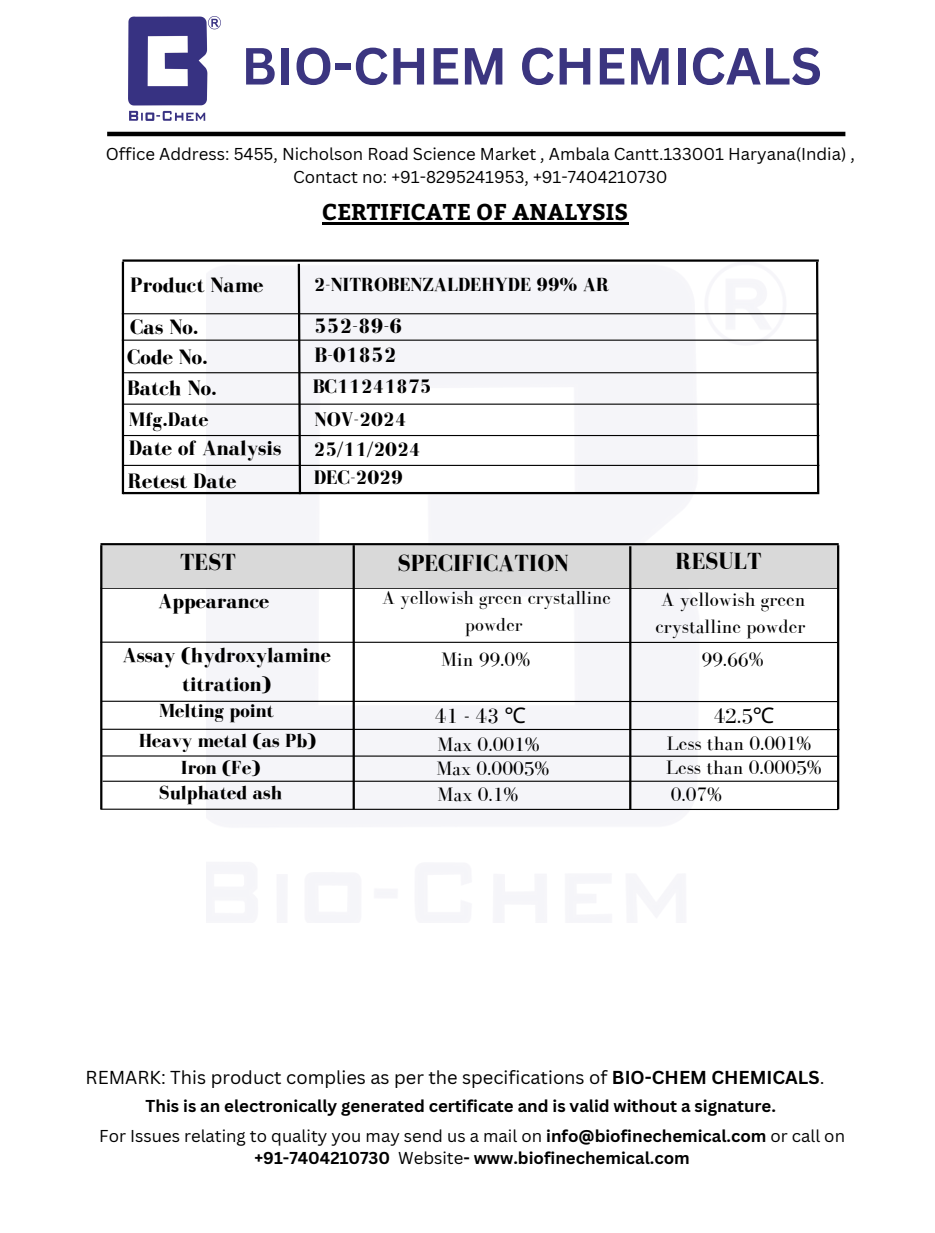
<style>
.page{position:relative;width:935px;height:1233px;background:#fff}
.page>*{position:absolute;margin:0;border:0;box-sizing:border-box;transform-origin:0 0}
.t1{font:700 51px "Canva Sans";color:#3b3580}
.t2{font:700 24px "Bodoni FLF";color:#000}
.t3{font:700 22.8px "Bitter";color:#000}
.t4{font:700 21.45px "Bodoni FLF";color:#000}
.t5{font:21.45px "Bodoni FLF";color:#000}
.t6{font:700 21px/29.2px "Bodoni FLF";color:#000;text-align:center}
.t7{font:700 20.1px "Bodoni FLF";color:#000}
.t8{font:19.95px/27px "Bodoni FLF";color:#000}
.t9{font:700 19.5px "Bodoni FLF";color:#000}
.t10{font:19.5px/27px "Bodoni FLF";color:#000;text-align:center}
.t11{font:18.3px "Canva Sans";color:#000}
.t12{font:700 16.8px/22.5px "Canva Sans";color:#000;text-align:center}
.t13{font:16.8px/22.5px "Canva Sans";color:#000;text-align:center}
.s1{font-family:"Noto Sans"}
.s2{font-weight:700}
.s3{font-weight:400}
</style>
<div class="page">
<hr style="left:107px;top:132px;width:738px;height:4px;background:#000">
<img style="left:128px;top:17px;width:93px;height:103px">
<hr style="left:322px;top:222px;width:306px;height:3px;background:#000">
<img style="left:207px;top:314px;width:579px;height:497px">
<hr style="left:100px;top:588px;width:739px;height:1px;background:#000">
<hr style="left:100px;top:543px;width:739px;height:2px;background:#000">
<div style="left:103px;top:546px;width:736px;height:42px;background:#d9d9d9"></div>
<hr style="left:122px;top:313px;width:696px;height:1px;background:#000">
<hr style="left:122px;top:340px;width:696px;height:1px;background:#000">
<hr style="left:122px;top:372px;width:697px;height:1px;background:#000">
<hr style="left:123px;top:404px;width:696px;height:1px;background:#000">
<hr style="left:123px;top:435px;width:696px;height:1px;background:#000">
<hr style="left:123px;top:465px;width:696px;height:1px;background:#000">
<hr style="left:123px;top:492px;width:696px;height:2px;background:#000">
<hr style="left:122px;top:262px;width:2px;height:232px;background:#000">
<svg style="left:815px;top:262px;width:5px;height:232px"></svg>
<svg style="left:297px;top:263px;width:5px;height:233px"></svg>
<hr style="left:122px;top:259px;width:697px;height:3px;background:#000">
<hr style="left:837px;top:545px;width:2px;height:264px;background:#000">
<hr style="left:100px;top:545px;width:2px;height:264px;background:#000">
<hr style="left:100px;top:642px;width:738px;height:1px;background:#000">
<hr style="left:101px;top:755px;width:738px;height:2px;background:#000">
<hr style="left:629px;top:546px;width:2px;height:263px;background:#000">
<hr style="left:353px;top:545px;width:2px;height:264px;background:#000">
<hr style="left:101px;top:701px;width:738px;height:1px;background:#000">
<hr style="left:102px;top:729px;width:737px;height:1px;background:#000">
<hr style="left:103px;top:781px;width:735px;height:1px;background:#000">
<hr style="left:100px;top:809px;width:738px;height:1px;background:#000">
<p class="t1" style="left:241px;top:30px;width:582px">BIO-CHEM CHEMICALS</p>
<h1 class="t13" style="left:106px;top:143px;width:751px">Office Address: 5455, Nicholson Road Science Market , Ambala Cantt.133001 Haryana(India) ,<br>Contact no: +91-8295241953, +91-7404210730</h1>
<h4 class="t4" style="left:130px;top:273px;width:135px">Product Name</h4>
<h3 class="t4" style="left:130px;top:316px;width:70px">Cas No.</h3>
<h3 class="t4" style="left:127px;top:345px;width:82px">Code No.</h3>
<h3 class="t4" style="left:127px;top:376px;width:91px">Batch No.</h3>
<h4 class="t7" style="left:129px;top:409px;width:81px">Mfg.Date</h4>
<h3 class="t4" style="left:129px;top:437px;width:154px">Date of Analysis</h3>
<p class="t4" style="left:128px;top:469px;width:110px">Retest Date</p>
<p class="t3" style="left:322px;top:195px;width:308px">CERTIFICATE OF ANALYSIS</p>
<h4 class="t9" style="left:314px;top:274px;width:297px">2-NITROBENZALDEHYDE 99% AR</h4>
<p class="t4" style="left:314px;top:314px;width:89px">552-89-6</p>
<h4 class="t4" style="left:315px;top:343px;width:83px">B-01852</h4>
<h4 class="t7" style="left:313px;top:376px;width:120px">BC11241875</h4>
<h4 class="t7" style="left:315px;top:409px;width:93px">NOV-2024</h4>
<h4 class="t7" style="left:314px;top:439px;width:109px">25/11/2024</h4>
<h4 class="t7" style="left:314px;top:466px;width:91px">DEC-2029</h4>
<p class="t2" style="left:180px;top:549px;width:57px">TEST</p>
<p class="t2" style="left:397px;top:550px;width:173px">SPECIFICATION</p>
<h3 class="t2" style="left:676px;top:548px;width:87px">RESULT</h3>
<p class="t6" style="left:158px;top:586px;width:112px">Appearance</p>
<h4 class="t10" style="left:382px;top:584px;width:230px">A yellowish green crystalline powder</h4>
<p class="t8" style="left:656px;top:586px;width:151px">A yellowish green crystalline powder</p>
<p class="t6" style="left:123px;top:640px;width:210px">Assay (hydroxylamine titration)</p>
<h4 class="t8" style="left:441px;top:646px;width:91px">Min 99.0%</h4>
<p class="t8" style="left:701px;top:646px;width:64px">99.66%</p>
<h4 class="t9" style="left:159px;top:700px;width:116px">Melting point</h4>
<p class="t5" style="left:435px;top:704px;width:92px">41-43<span class="s1">℃</span></p>
<h4 class="t5" style="left:714px;top:704px;width:62px">42.5<span class="s1">℃</span></h4>
<h4 class="t9" style="left:139px;top:730px;width:179px">Heavy metal (as Pb)</h4>
<p class="t8" style="left:437px;top:730px;width:104px">Max 0.001%</p>
<h4 class="t8" style="left:667px;top:729px;width:146px">Less than 0.001%</h4>
<p class="t9" style="left:181px;top:757px;width:81px">Iron (Fe)</p>
<h4 class="t8" style="left:436px;top:754px;width:115px">Max 0.0005%</h4>
<p class="t8" style="left:666px;top:753px;width:157px">Less than 0.0005%</p>
<h4 class="t9" style="left:159px;top:782px;width:125px">Sulphated ash</h4>
<p class="t8" style="left:438px;top:781px;width:82px">Max 0.1%</p>
<p class="t8" style="left:671px;top:781px;width:53px">0.07%</p>
<p class="t11" style="left:86px;top:1065px;width:740px">REMARK: This product complies as per the specifications of <span class="s2">BIO-CHEM CHEMICALS</span>.</p>
<p class="t12" style="left:146px;top:1095px;width:632px">This is an electronically generated certificate and is valid without a signature.</p>
<h2 class="t12" style="left:99px;top:1124px;width:747px"><span class="s3">For Issues relating to quality you may send us a mail on</span> info@biofinechemical.com <span class="s3">or call on </span>+91-7404210730 <span class="s3">Website</span>- www.biofinechemical.com</h2>
</div>
